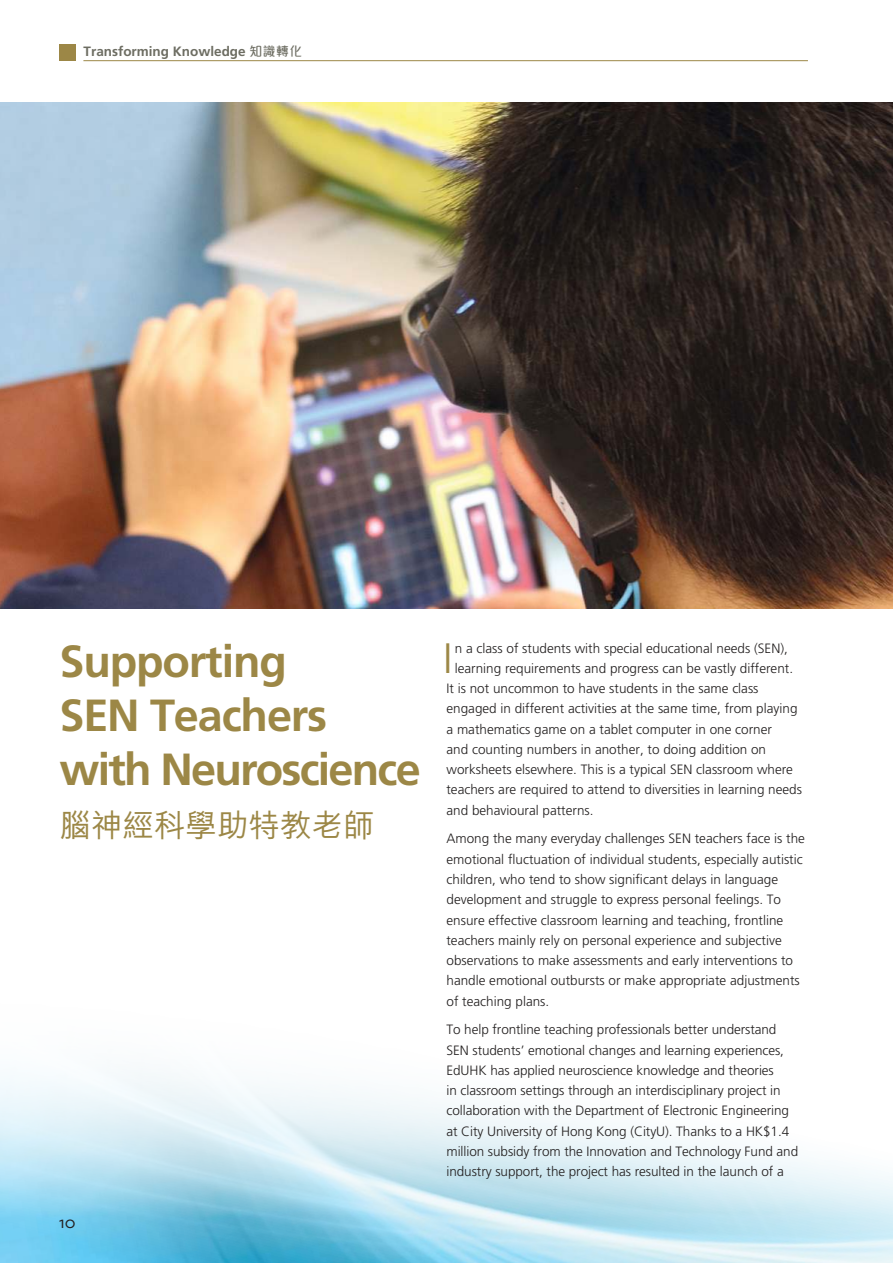
<style>
.page{position:relative;width:893px;height:1263px;background:#fff}
.page>*{position:absolute;margin:0;border:0;box-sizing:border-box;transform-origin:0 0}
.t1{font:700 45px/54px "Frutiger";letter-spacing:-.025em;color:#9c8746}
.t2{font:300 42.45px "Frutiger";color:#9c8746}
.t3{font:500 31.5px "M Hei HK";color:#9c8746}
.t4{font:15px "Sweet Sans Pro";color:#221f1f}
.t5{font:300 13.5px/20.2px "Frutiger";color:#221f1f}
.t6{font:700 13.5px "Frutiger";color:#6d6d62}
.s1{font-family:"M Elle HK";font-weight:500;font-size:12.75px}
</style>
<div class="page">
<img style="left:0;top:1072px;width:784px;height:191px">
<img style="left:0;top:102px;width:893px;height:506px">
<div style="left:60px;top:45px;width:16px;height:16px;background:#9c8746"></div>
<hr style="left:83px;top:60px;width:725px;height:1px;background:#9c8746">
<p class="t6" style="left:84px;top:45px;width:220px">Transforming Knowledge <span class="s1">知識轉化</span></p>
<h1 class="t1" style="left:60px;top:638px;width:363px">Supporting<br>SEN Teachers with Neuroscience</h1>
<h3 class="t3" style="left:60px;top:802px;width:316px">腦神經科學助特教老師</h3>
<p class="t4" style="left:59px;top:1214px;width:18px">10</p>
<h2 class="t2" style="left:443px;top:640px;width:11px">I</h2>
<p class="t5" style="left:455px;top:639px;width:335px">n a class of students with special educational needs (SEN),</p>
<p class="t5" style="left:455px;top:659px;width:340px">learning requirements and progress can be vastly different.</p>
<p class="t5" style="left:446px;top:679px;width:314px">It is not uncommon to have students in the same class</p>
<p class="t5" style="left:446px;top:700px;width:352px">engaged in different activities at the same time, from playing</p>
<p class="t5" style="left:446px;top:720px;width:327px">a mathematics game on a tablet computer in one corner</p>
<p class="t5" style="left:446px;top:740px;width:321px">and counting numbers in another, to doing addition on</p>
<p class="t5" style="left:446px;top:760px;width:348px">worksheets elsewhere. This is a typical SEN classroom where</p>
<p class="t5" style="left:446px;top:781px;width:357px">teachers are required to attend to diversities in learning needs</p>
<p class="t5" style="left:446px;top:801px;width:149px">and behavioural patterns.</p>
<p class="t5" style="left:446px;top:830px;width:360px">Among the many everyday challenges SEN teachers face is the emotional fluctuation of individual students, especially autistic children, who tend to show significant delays in language development and struggle to express personal feelings. To ensure effective classroom learning and teaching, frontline teachers mainly rely on personal experience and subjective observations to make assessments and early interventions to handle emotional outbursts or make appropriate adjustments of teaching plans.</p>
<p class="t5" style="left:446px;top:1020px;width:353px">To help frontline teaching professionals better understand SEN students’ emotional changes and learning experiences, EdUHK has applied neuroscience knowledge and theories<br>in classroom settings through an interdisciplinary project in collaboration with the Department of Electronic Engineering at City University of Hong Kong (CityU). Thanks to a HK$1.4 million subsidy from the Innovation and Technology Fund and industry support, the project has resulted in the launch of a</p>
</div>
